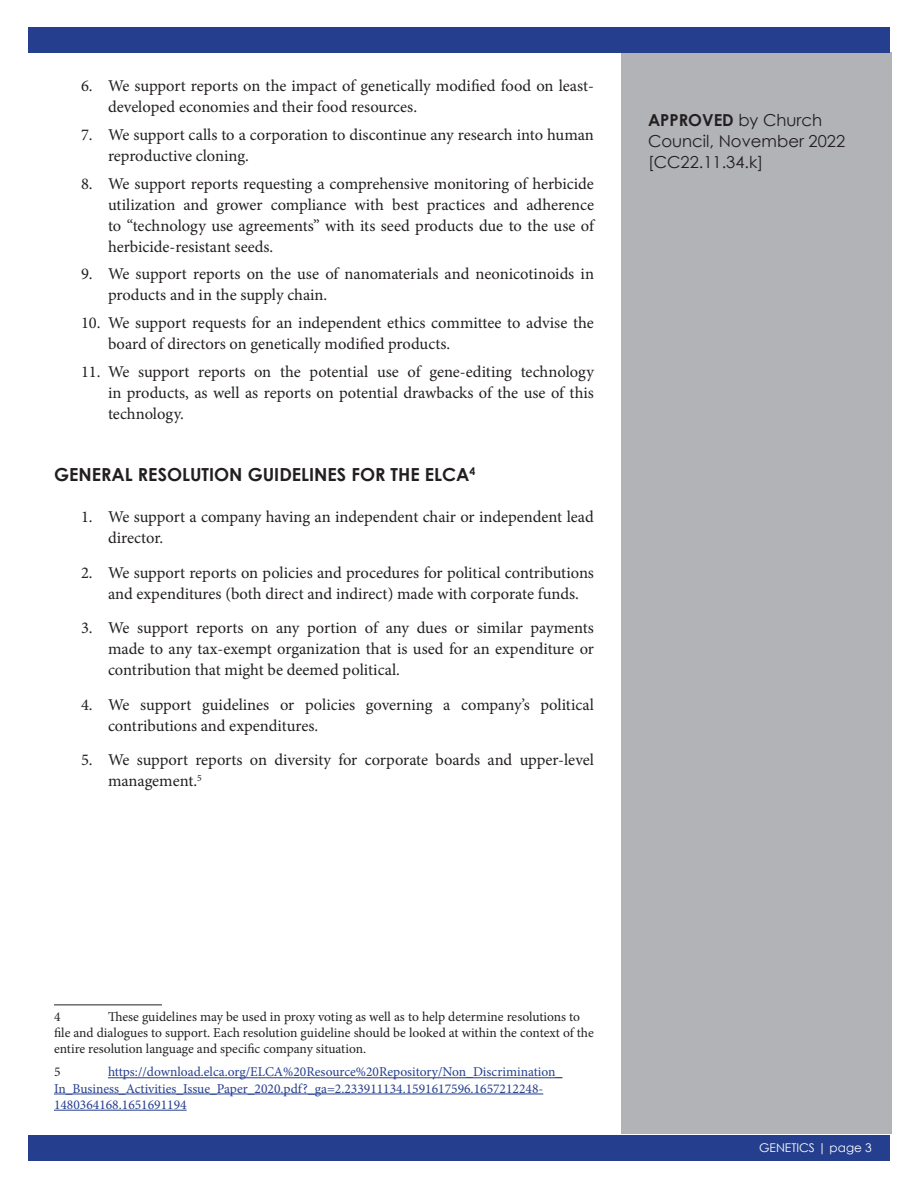
<style>
.page{position:relative;width:918px;height:1188px;background:#fff}
.page>*{position:absolute;margin:0;border:0;box-sizing:border-box;transform-origin:0 0}
.Headings{font:700 18px "Century Gothic";color:#231f20}
.t1{font:16.5px/21px "Minion Pro";color:#231f20}
.Sidebar_text{font:16.5px/21px "Century Gothic";color:#231f20}
.t2{font:13.5px/16.2px "Minion Pro";color:#231f20}
.t3{font:13.5px/16.2px "Minion Pro";color:#253f8e}
.Headings-2{font:12px "Century Gothic";color:#fff}
.s1{font-weight:700}
</style>
<div class="page">
<div style="left:621px;top:52px;width:270px;height:1082px;background:#b2b3b7"></div>
<div style="left:28px;top:27px;width:862px;height:25px;background:#253f8e"></div>
<div style="left:28px;top:1136px;width:862px;height:25px;background:#253f8e"></div>
<hr style="left:54px;top:1005px;width:108px;height:1px;background:#231f20">
<hr style="left:108px;top:1077px;width:454px;height:1px;background:#253f8e">
<hr style="left:54px;top:1094px;width:489px;height:1px;background:#253f8e">
<hr style="left:54px;top:1110px;width:133px;height:1px;background:#253f8e">
<p class="t1" style="left:108px;top:75px;width:488px;text-indent:-27px">6. We support reports on the impact of genetically modified food on least&shy;developed economies and their food resources.</p>
<p class="t1" style="left:108px;top:124px;width:487px;text-indent:-27px">7. We support calls to a corporation to discontinue any research into human reproductive cloning.</p>
<p class="t1" style="left:108px;top:173px;width:488px;text-align:justify;text-indent:-27px">8. We support reports requesting a comprehensive monitoring of herbicide utilization and grower compliance with best practices and adherence to “technology use agreements” with its seed products due to the use of herbicide-resistant seeds.</p>
<p class="t1" style="left:108px;top:264px;width:488px;text-indent:-27px">9. We support reports on the use of nanomaterials and neonicotinoids in products and in the supply chain.</p>
<p class="t1" style="left:108px;top:312px;width:487px;text-indent:-27px">10. We support requests for an independent ethics committee to advise the board of directors on genetically modified products.</p>
<p class="t1" style="left:108px;top:361px;width:488px;text-align:justify;text-indent:-27px">11. We support reports on the potential use of gene-editing technology in products, as well as reports on potential drawbacks of the use of this technology.</p>
<p class="Headings" style="left:54px;top:461px;width:423px">GENERAL RESOLUTION GUIDELINES FOR THE ELCA<sup>4</sup></p>
<p class="t1" style="left:108px;top:507px;width:487px;text-indent:-27px">1. We support a company having an independent chair or independent lead director.</p>
<p class="t1" style="left:108px;top:562px;width:487px;text-indent:-27px">2. We support reports on policies and procedures for political contributions and expenditures (both direct and indirect) made with corporate funds.</p>
<p class="t1" style="left:108px;top:618px;width:488px;text-align:justify;text-indent:-27px">3. We support reports on any portion of any dues or similar payments made to any tax-exempt organization that is used for an expenditure or contribution that might be deemed political.</p>
<p class="t1" style="left:108px;top:694px;width:488px;text-indent:-27px">4. We support guidelines or policies governing a company’s political contributions and expenditures.</p>
<p class="t1" style="left:108px;top:750px;width:488px;text-indent:-27px">5. We support reports on diversity for corporate boards and upper-level management.<sup>5</sup></p>
<p class="Sidebar_text" style="left:648px;top:109px;width:199px"><span class="s1">APPROVED</span> by Church<br>Council, November 2022 [CC22.11.34.k]</p>
<p class="t2" style="left:54px;top:1009px;width:541px;text-indent:54px">These guidelines may be used in proxy voting as well as to help determine resolutions to file and dialogues to support. Each resolution guideline should be looked at within the context of the entire resolution language and specific company situation.</p>
<p class="t2" style="left:54px;top:1064px;width:8px">5</p>
<p class="t2" style="left:54px;top:1009px;width:8px">4</p>
<p class="t3" style="left:54px;top:1064px;width:510px;text-indent:54px">https://download.elca.org/ELCA%20Resource%20Repository/Non_Discrimination_<br>In_Business_Activities_Issue_Paper_2020.pdf?_ga=2.233911134.1591617596.1657212248-<br>1480364168.1651691194</p>
<p class="Headings-2" style="left:759px;top:1139px;width:114px">GENETICS | page 3</p>
</div>
